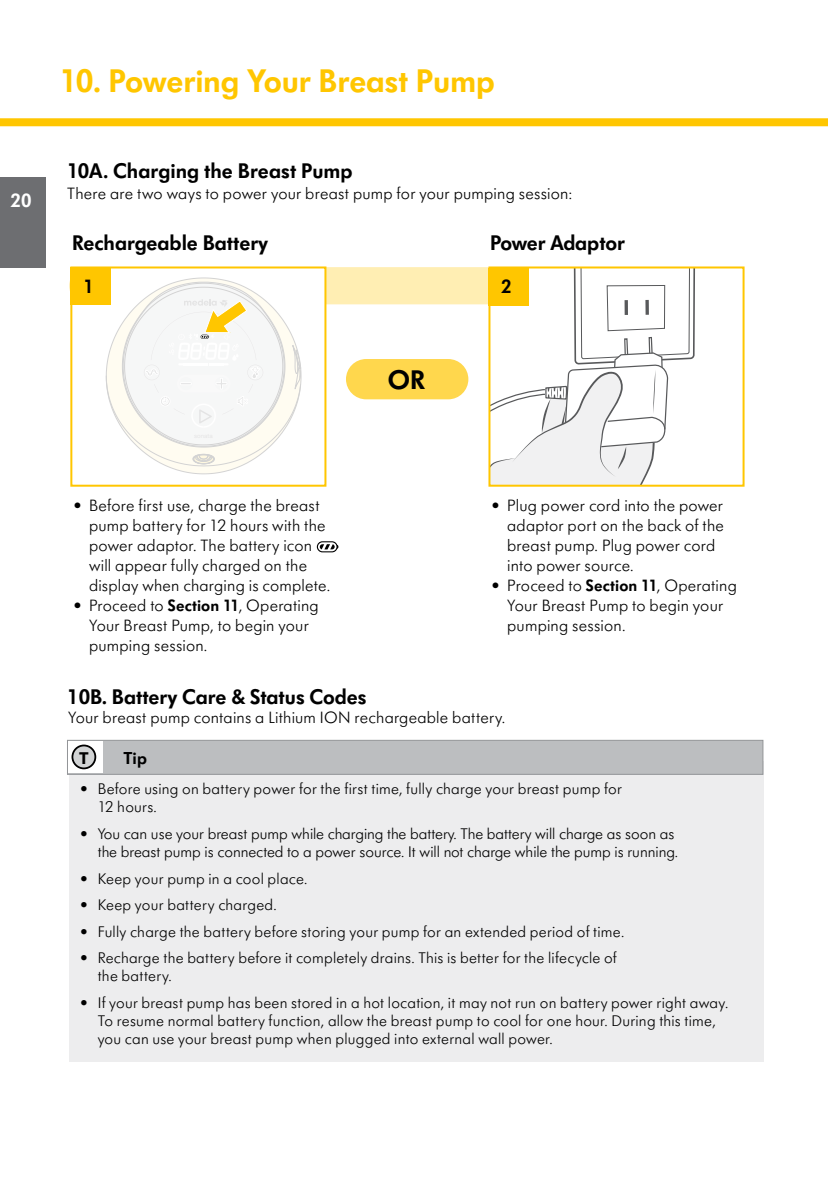
<style>
.page{position:relative;width:828px;height:1188px;background:#fff}
.page>*{position:absolute;margin:0;border:0;box-sizing:border-box;transform-origin:0 0}
.t1{font:600 34px "Futura SB Medela";letter-spacing:-.005em;color:#ffc600}
.t2{font:600 28px "Futura SB Medela";color:#000}
.t3{font:600 22px "Futura SB Medela";color:#000}
.t4{font:600 20px "Futura SB Medela";color:#fff}
.t5{font:600 20px "Futura SB Medela";color:#000}
.t6{font:600 18px "Futura SB Medela";color:#000}
.t7{font:700 17.4px "Myriad Pro";color:#000}
.t8{font:300 17px/20px "Futura SB Medela";letter-spacing:.01em;color:#000}
.t9{font:300 16px/18px "Futura SB Medela";letter-spacing:.015em;color:#000}
.s1{font-weight:600}
</style>
<div class="page">
<div style="left:0;top:118px;width:828px;height:8px;background:#ffc600"></div>
<div style="left:0;top:177px;width:45px;height:91px;background:#6d6e71"></div>
<div style="left:69px;top:761px;width:694px;height:301px;background:#ededee"></div>
<div style="left:69px;top:267px;width:655px;height:37px;background:#ffeeb3;border-radius:19px"></div>
<div style="left:489px;top:267px;width:255px;height:219px;background:#fff"></div>
<svg style="left:491px;top:269px;width:204px;height:215px"></svg>
<div style="left:488px;top:266px;width:257px;height:221px;border:2px solid #ffc600"></div>
<div style="left:488px;top:268px;width:41px;height:37px;background:#ffc600"></div>
<div style="left:71px;top:267px;width:254px;height:219px;background:#fff"></div>
<div style="left:70px;top:266px;width:256px;height:221px;border:2px solid #ffc600"></div>
<div style="left:71px;top:267px;width:40px;height:38px;background:#ffc600"></div>
<svg style="left:106px;top:277px;width:196px;height:198px"></svg>
<svg style="left:317px;top:541px;width:21px;height:11px"></svg>
<div style="left:67px;top:740px;width:696px;height:35px;background:#bcbec0;border:1px solid #939598"></div>
<div style="left:68px;top:741px;width:34px;height:32px;background:#fff"></div>
<div style="left:72px;top:745px;width:23px;height:23px;background:#d1d3d4;border-radius:50%"></div>
<div style="left:72px;top:745px;width:24px;height:24px;border:2px solid #000;border-radius:50%"></div>
<div style="left:346px;top:359px;width:122px;height:40px;background:#ffd74d;border-radius:20px"></div>
<p class="t4" style="left:11px;top:188px;width:22px">20</p>
<h1 class="t1" style="left:60px;top:61px;width:436px">10. Powering Your Breast Pump</h1>
<h3 class="t3" style="left:67px;top:158px;width:287px">10A. Charging the Breast Pump</h3>
<p class="t8" style="left:67px;top:183px;width:506px">There are two ways to power your breast pump for your pumping session:</p>
<h3 class="t3" style="left:72px;top:230px;width:197px">Rechargeable Battery</h3>
<h3 class="t3" style="left:490px;top:230px;width:136px">Power Adaptor</h3>
<p class="t5" style="left:84px;top:274px;width:12px">1</p>
<h2 class="t2" style="left:388px;top:363px;width:39px">OR</h2>
<p class="t5" style="left:501px;top:275px;width:12px">2</p>
<p class="t8" style="left:89px;top:495px;width:243px;text-indent:-16px">• Before first use, charge the breast pump battery for 12 hours with the power adaptor. The battery icon will appear fully charged on the display when charging is complete.</p>
<p class="t8" style="left:89px;top:595px;width:231px;text-indent:-16px">• Proceed to <span class="s1">Section 11</span>, Operating<br>Your Breast Pump, to begin your pumping session.</p>
<h3 class="t3" style="left:67px;top:683px;width:301px">10B. Battery Care &amp; Status Codes</h3>
<p class="t8" style="left:507px;top:495px;width:218px;text-indent:-16px">• Plug power cord into the power adaptor port on the back of the breast pump. Plug power cord into power source.</p>
<p class="t8" style="left:507px;top:575px;width:231px;text-indent:-16px">• Proceed to <span class="s1">Section 11</span>, Operating<br>Your Breast Pump to begin your pumping session.</p>
<p class="t8" style="left:68px;top:707px;width:439px">Your breast pump contains a Lithium ION rechargeable battery.</p>
<p class="t7" style="left:79px;top:746px;width:11px">T</p>
<p class="t6" style="left:123px;top:747px;width:25px">Tip</p>
<p class="t9" style="left:98px;top:780px;width:526px;text-indent:-18px">• Before using on battery power for the first time, fully charge your breast pump for<br>12 hours.</p>
<p class="t9" style="left:80px;top:825px;width:600px;text-align:right">• You can use your breast pump while charging the battery. The battery will charge as soon as the breast pump is connected to a power source. It will not charge while the pump is running.</p>
<p class="t9" style="left:80px;top:869px;width:229px">• Keep your pump in a cool place.</p>
<p class="t9" style="left:80px;top:896px;width:199px">• Keep your battery charged.</p>
<p class="t9" style="left:80px;top:922px;width:546px">• Fully charge the battery before storing your pump for an extended period of time.</p>
<p class="t9" style="left:98px;top:949px;width:521px;text-indent:-18px">• Recharge the battery before it completely drains. This is better for the lifecycle of the battery.</p>
<p class="t9" style="left:98px;top:994px;width:632px;text-indent:-18px">• If your breast pump has been stored in a hot location, it may not run on battery power right away.<br>To resume normal battery function, allow the breast pump to cool for one hour. During this time, you can use your breast pump when plugged into external wall power.</p>
</div>
